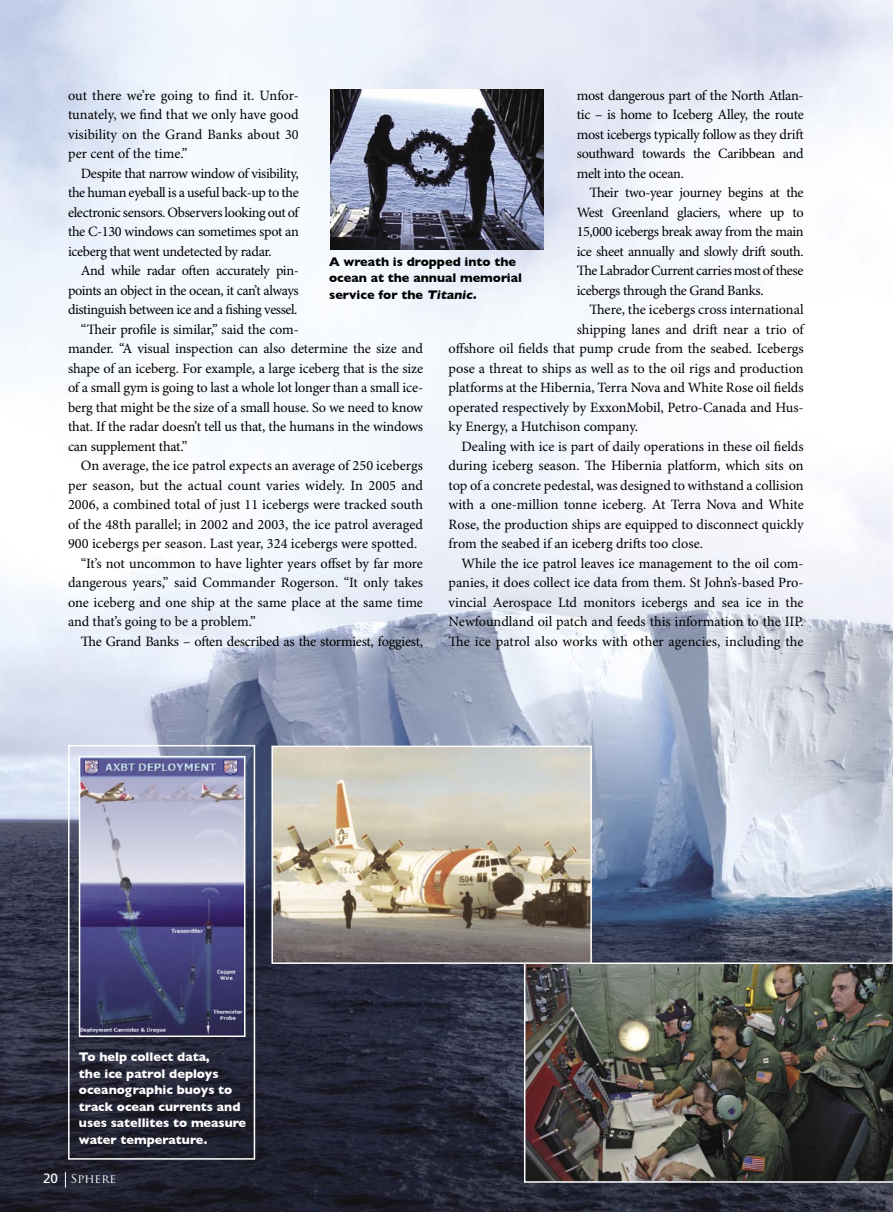
<style>
.page{position:relative;width:893px;height:1212px;background:#fff}
.page>*{position:absolute;margin:0;border:0;box-sizing:border-box;transform-origin:0 0}
.body_text{font:14.25px/19.5px "Minion Pro";letter-spacing:-.01em;color:#000;text-align:justify}
.t1{font:700 12.75px/16.5px "Gill Sans";color:#fff}
.t2{font:700 12.75px/16.5px "Gill Sans";color:#000}
.t3{font:12px "Trajan Pro";color:#fff}
.s1{font-style:italic}
.s2{font-family:"Frutiger";font-size:13.5px}
</style>
<div class="page">
<img style="left:0;top:0;width:893px;height:1212px">
<svg style="left:65px;top:1172px;width:1px;height:15px"></svg>
<img style="left:82px;top:759px;width:160px;height:275px">
<div style="left:79px;top:756px;width:166px;height:281px;border:2px solid #fff"></div>
<svg style="left:892px;top:857px;width:1px;height:105px"></svg>
<img style="left:524px;top:962px;width:369px;height:221px">
<img style="left:274px;top:749px;width:315px;height:212px">
<div style="left:271px;top:746px;width:321px;height:218px;border:2px solid #fff"></div>
<img style="left:330px;top:90px;width:213px;height:159px">
<div style="left:68px;top:745px;width:187px;height:414px;border:2px solid #fff"></div>
<p class="body_text" style="left:68px;top:86px;width:232px">out there we’re going to find it. Unfor&shy;tunately, we find that we only have good visibility on the Grand Banks about 30 per cent of the time.”</p>
<p class="body_text" style="left:68px;top:164px;width:232px;text-indent:13px">Despite that narrow window of visibility, the human eyeball is a useful back-up to the electronic sensors. Observers looking out of the C-130 windows can sometimes spot an iceberg that went undetected by radar.</p>
<p class="body_text" style="left:68px;top:261px;width:232px;text-indent:13px">And while radar often accurately pin&shy;points an object in the ocean, it can’t always distinguish between ice and a fishing vessel.</p>
<p class="body_text" style="left:68px;top:320px;width:357px;text-align:left;text-indent:13px">“Their profile is similar,” said the com-<br>mander. “A visual inspection can also determine the size and shape of an iceberg. For example, a large iceberg that is the size of a small gym is going to last a whole lot longer than a small ice&shy;berg that might be the size of a small house. So we need to know that. If the radar doesn’t tell us that, the humans in the windows can supplement that.”</p>
<p class="body_text" style="left:68px;top:456px;width:357px;text-indent:13px">On average, the ice patrol expects an average of 250 icebergs per season, but the actual count varies widely. In 2005 and 2006, a combined total of just 11 icebergs were tracked south of the 48th parallel; in 2002 and 2003, the ice patrol averaged 900 icebergs per season. Last year, 324 icebergs were spotted.</p>
<p class="body_text" style="left:68px;top:554px;width:356px;text-indent:13px">“It’s not uncommon to have lighter years offset by far more dangerous years,” said Commander Rogerson. “It only takes one iceberg and one ship at the same place at the same time and that’s going to be a problem.”</p>
<p class="body_text" style="left:81px;top:632px;width:344px">The Grand Banks – often described as the stormiest, foggiest,</p>
<p class="body_text" style="left:577px;top:86px;width:229px">most dangerous part of the North Atlan&shy;tic – is home to Iceberg Alley, the route most icebergs typically follow as they drift southward towards the Caribbean and melt into the ocean.</p>
<p class="body_text" style="left:577px;top:183px;width:229px;text-indent:13px">Their two-year journey begins at the West Greenland glaciers, where up to 15,000 icebergs break away from the main ice sheet annually and slowly drift south.<br>The Labrador Current carries most of these icebergs through the Grand Banks.</p>
<p class="body_text" style="left:589px;top:300px;width:216px">There, the icebergs cross international</p>
<p class="body_text" style="left:577px;top:320px;width:228px">shipping lanes and drift near a trio of</p>
<p class="body_text" style="left:449px;top:339px;width:357px">offshore oil fields that pump crude from the seabed. Icebergs</p>
<p class="body_text" style="left:449px;top:359px;width:356px">pose a threat to ships as well as to the oil rigs and production</p>
<p class="body_text" style="left:449px;top:378px;width:356px">platforms at the Hibernia, Terra Nova and White Rose oil fields</p>
<p class="body_text" style="left:449px;top:398px;width:357px">operated respectively by ExxonMobil, Petro-Canada and Hus-</p>
<p class="body_text" style="left:449px;top:417px;width:191px">ky Energy, a Hutchison company.</p>
<p class="body_text" style="left:449px;top:437px;width:357px;text-indent:13px">Dealing with ice is part of daily operations in these oil fields during iceberg season. The Hibernia platform, which sits on top of a concrete pedestal, was designed to withstand a collision with a one-million tonne iceberg. At Terra Nova and White Rose, the production ships are equipped to disconnect quickly from the seabed if an iceberg drifts too close.</p>
<p class="body_text" style="left:449px;top:554px;width:357px;text-indent:13px">While the ice patrol leaves ice management to the oil com&shy;panies, it does collect ice data from them. St John’s-based Pro&shy;vincial Aerospace Ltd monitors icebergs and sea ice in the Newfoundland oil patch and feeds this information to the IIP.<br>The ice patrol also works with other agencies, including the</p>
<p class="t2" style="left:329px;top:253px;width:194px">A wreath is dropped into the ocean at the annual memorial service for the <span class="s1">Titanic.</span></p>
<p class="t1" style="left:79px;top:1048px;width:169px">To help collect data,<br>the ice patrol deploys oceanographic buoys to track ocean currents and uses satellites to measure water temperature.</p>
<p class="t3" style="left:43px;top:1171px;width:75px"><span class="s2">20</span> SPHERE</p>
</div>
